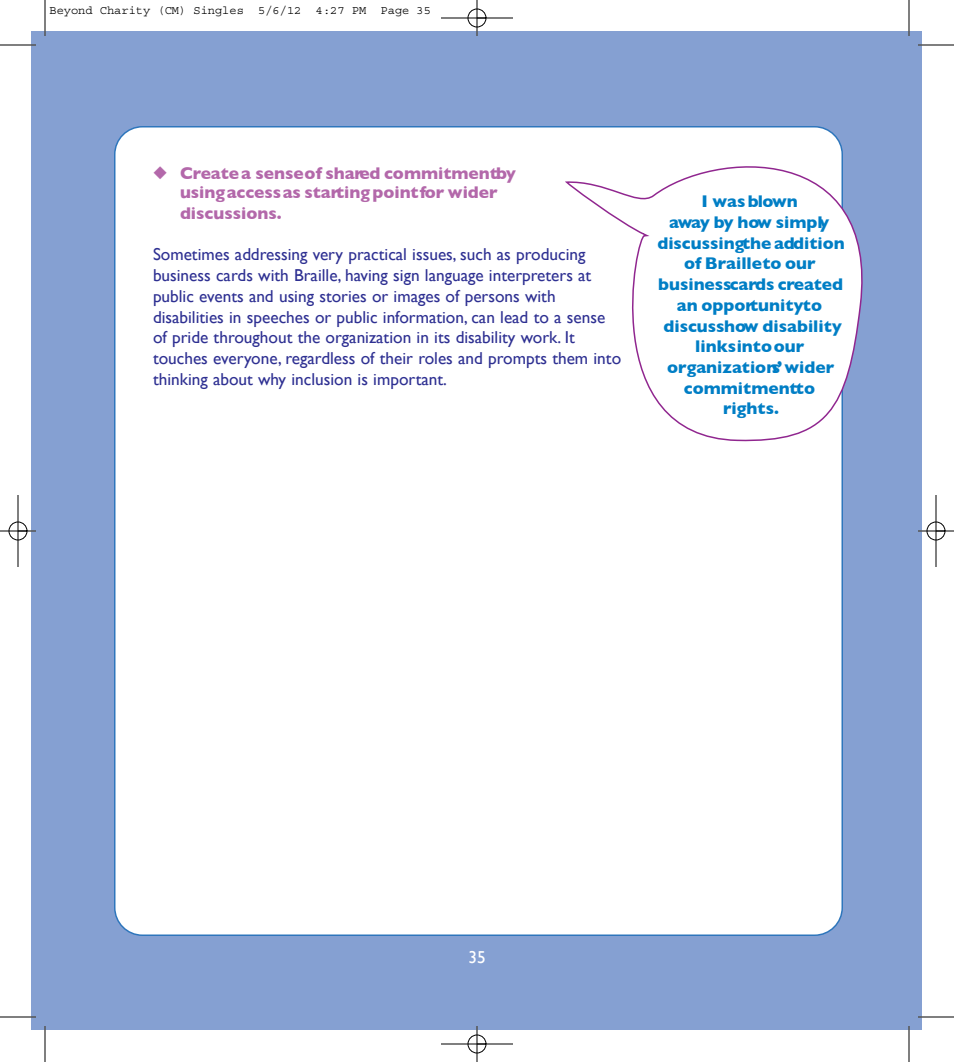
<style>
.page{position:relative;width:954px;height:1062px;background:#fff}
.page>*{position:absolute;margin:0;border:0;box-sizing:border-box;transform-origin:0 0}
.t1{font:17.25px/20.7px "Gill Sans";color:#2e3092}
.t2{font:700 17.25px/20.7px "Gill Sans";color:#007ec5;text-align:center}
.t3{font:700 17.25px/20.2px "Gill Sans";color:#b368aa}
.t4{font:17.25px "Gill Sans";color:#fff}
.t5{font:12px "Courier Std";color:#000}
</style>
<div class="page">
<div style="left:32px;top:32px;width:890px;height:998px;background:#85a0d2"></div>
<div style="left:114px;top:126px;width:729px;height:810px;background:#fff"></div>
<div style="left:563px;top:140px;width:300px;height:303px;background:#fff"></div>
<hr style="left:45px;top:0;width:1px;height:36px;background:#000">
<hr style="left:0;top:45px;width:36px;height:1px;background:#000">
<hr style="left:909px;top:0;width:1px;height:36px;background:#000">
<hr style="left:918px;top:45px;width:36px;height:1px;background:#000">
<hr style="left:45px;top:1026px;width:1px;height:36px;background:#000">
<hr style="left:0;top:1017px;width:36px;height:1px;background:#000">
<hr style="left:909px;top:1026px;width:1px;height:36px;background:#000">
<hr style="left:918px;top:1017px;width:36px;height:1px;background:#000">
<hr style="left:441px;top:18px;width:72px;height:1px;background:#000">
<hr style="left:441px;top:1044px;width:72px;height:1px;background:#000">
<hr style="left:18px;top:495px;width:1px;height:72px;background:#000">
<hr style="left:936px;top:495px;width:1px;height:72px;background:#000">
<hr style="left:477px;top:0;width:1px;height:36px;background:#000">
<hr style="left:477px;top:1026px;width:1px;height:36px;background:#000">
<hr style="left:0;top:531px;width:36px;height:1px;background:#000">
<hr style="left:918px;top:531px;width:36px;height:1px;background:#000">
<div style="left:468px;top:9px;width:18px;height:18px;border:1px solid #000;border-radius:50%"></div>
<div style="left:468px;top:1035px;width:18px;height:18px;border:1px solid #000;border-radius:50%"></div>
<div style="left:9px;top:522px;width:18px;height:18px;border:1px solid #000;border-radius:50%"></div>
<div style="left:927px;top:522px;width:18px;height:18px;border:1px solid #000;border-radius:50%"></div>
<p class="t5" style="left:50px;top:3px;width:383px">Beyond Charity (CM) Singles 5/6/12 4:27 PM Page 35</p>
<p class="t3" style="left:180px;top:162px;width:337px;text-indent:-27px">◆ Create a sense of shared commitment by using access as starting point for wider discussions.</p>
<p class="t1" style="left:153px;top:244px;width:470px">Sometimes addressing very practical issues, such as producing business cards with Braille, having sign language interpreters at public events and using stories or images of persons with disabilities in speeches or public information, can lead to a sense of pride throughout the organization in its disability work. It touches everyone, regardless of their roles and prompts them into thinking about why inclusion is important.</p>
<p class="t2" style="left:657px;top:191px;width:189px">I was blown<br>away by how simply discussing the addition of Braille to our business cards created an opportunity to discuss how disability links into our organization’s wider commitment to rights.</p>
<p class="t4" style="left:468px;top:947px;width:19px">35</p>
</div>
